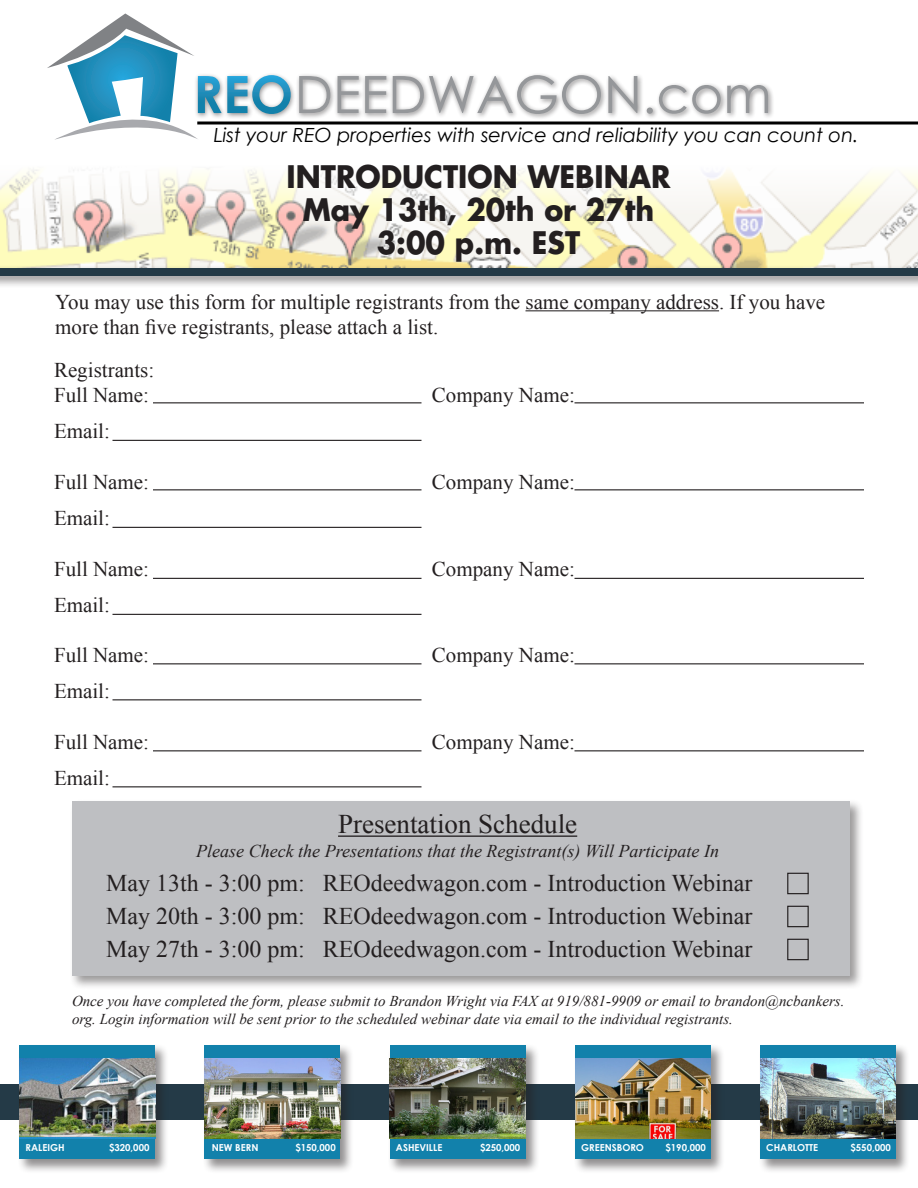
<style>
.page{position:relative;width:918px;height:1188px;background:#fff}
.page>*{position:absolute;margin:0;border:0;box-sizing:border-box;transform-origin:0 0}
.t1{font:51.45px "Century Gothic";color:#95979a}
.t2{font:700 30.15px "Futura Std";color:#231f20;scale:.94 1}
.t3{font:27px "Times New Roman";color:#231f20}
.t4{font:24px "Times New Roman";color:#231f20}
.t5{font:21px/25.5px "Times New Roman";color:#231f20}
.t6{font:italic 19.5px "Century Gothic";color:#000}
.t7{font:italic 18px "Times New Roman";color:#231f20}
.t8{font:italic 15px/18px "Times New Roman";color:#231f20}
.t9{font:700 9.6px "Century Gothic";color:#fff}
.s1{font-weight:700;color:#fff}
</style>
<div class="page">
<div style="left:0;top:1084px;width:918px;height:36px;background:#243a47"></div>
<img style="left:0;top:169px;width:918px;height:95px">
<div style="left:70px;top:799px;width:794px;height:191px;background:#231f20;opacity:.45"></div>
<div style="left:72px;top:801px;width:778px;height:175px;background:#bebfc2"></div>
<div style="left:0;top:264px;width:918px;height:25px;background:#231f20;opacity:.5"></div>
<div style="left:0;top:268px;width:918px;height:8px;background:#243a47"></div>
<hr style="left:153px;top:402px;width:269px;height:1px;background:#231f20">
<hr style="left:338px;top:836px;width:239px;height:1px;background:#231f20">
<div style="left:787px;top:906px;width:22px;height:21px;border:1px solid #231f20"></div>
<div style="left:787px;top:939px;width:22px;height:21px;border:1px solid #231f20"></div>
<hr style="left:574px;top:402px;width:290px;height:1px;background:#231f20">
<hr style="left:112px;top:440px;width:310px;height:1px;background:#231f20">
<hr style="left:153px;top:489px;width:269px;height:1px;background:#231f20">
<hr style="left:574px;top:489px;width:290px;height:1px;background:#231f20">
<hr style="left:112px;top:527px;width:310px;height:1px;background:#231f20">
<hr style="left:153px;top:578px;width:269px;height:1px;background:#231f20">
<hr style="left:574px;top:578px;width:290px;height:1px;background:#231f20">
<hr style="left:112px;top:614px;width:310px;height:1px;background:#231f20">
<hr style="left:153px;top:663px;width:269px;height:1px;background:#231f20">
<hr style="left:574px;top:663px;width:290px;height:1px;background:#231f20">
<hr style="left:112px;top:699px;width:310px;height:1px;background:#231f20">
<hr style="left:153px;top:750px;width:269px;height:1px;background:#231f20">
<hr style="left:574px;top:750px;width:290px;height:1px;background:#231f20">
<hr style="left:112px;top:786px;width:310px;height:1px;background:#231f20">
<div style="left:17px;top:1043px;width:153px;height:131px;background:#231f20;opacity:.5"></div>
<div style="left:20px;top:1046px;width:135px;height:114px;background:#1281ab"></div>
<img style="left:20px;top:1058px;width:135px;height:80px">
<div style="left:202px;top:1043px;width:153px;height:131px;background:#231f20;opacity:.5"></div>
<div style="left:205px;top:1046px;width:135px;height:114px;background:#1281ab"></div>
<img style="left:205px;top:1058px;width:135px;height:80px">
<div style="left:388px;top:1043px;width:152px;height:131px;background:#231f20;opacity:.5"></div>
<div style="left:390px;top:1046px;width:135px;height:114px;background:#1281ab"></div>
<img style="left:390px;top:1058px;width:135px;height:80px">
<div style="left:573px;top:1043px;width:152px;height:131px;background:#231f20;opacity:.5"></div>
<div style="left:575px;top:1046px;width:136px;height:114px;background:#1281ab"></div>
<img style="left:575px;top:1058px;width:136px;height:80px">
<div style="left:758px;top:1043px;width:152px;height:131px;background:#231f20;opacity:.5"></div>
<div style="left:760px;top:1046px;width:136px;height:114px;background:#1281ab"></div>
<img style="left:760px;top:1058px;width:136px;height:80px">
<svg style="left:47px;top:13px;width:152px;height:127px"></svg>
<div style="left:194px;top:72px;width:581px;height:48px;background:#231f20;opacity:.5"></div>
<hr style="left:197px;top:122px;width:721px;height:2px;background:#000">
<hr style="left:526px;top:310px;width:193px;height:1px;background:#231f20">
<div style="left:787px;top:873px;width:22px;height:21px;border:1px solid #231f20"></div>
<p class="t1" style="left:193px;top:59px;width:580px"><span class="s1">REO</span>DEEDWAGON.com</p>
<p class="t6" style="left:214px;top:122px;width:646px">List your REO properties with service and reliability you can count on.</p>
<p class="t2" style="left:287px;top:157px;width:410px">INTRODUCTION WEBINAR</p>
<p class="t2" style="left:303px;top:190px;width:375px">May 13th, 20th or 27th</p>
<p class="t2" style="left:377px;top:223px;width:218px">3:00 p.m. EST</p>
<p class="t5" style="left:55px;top:289px;width:772px">You may use this form for multiple registrants from the same company address. If you have more than five registrants, please attach a list.</p>
<p class="t5" style="left:54px;top:357px;width:102px">Registrants:<br>Full Name:</p>
<p class="t5" style="left:432px;top:382px;width:144px">Company Name:</p>
<p class="t5" style="left:54px;top:418px;width:58px">Email:</p>
<p class="t5" style="left:54px;top:469px;width:97px">Full Name:</p>
<p class="t5" style="left:432px;top:469px;width:144px">Company Name:</p>
<p class="t5" style="left:54px;top:505px;width:58px">Email:</p>
<p class="t5" style="left:54px;top:555px;width:97px">Full Name:</p>
<p class="t5" style="left:432px;top:555px;width:144px">Company Name:</p>
<p class="t5" style="left:54px;top:591px;width:58px">Email:</p>
<p class="t5" style="left:54px;top:642px;width:97px">Full Name:</p>
<p class="t5" style="left:432px;top:642px;width:144px">Company Name:</p>
<p class="t5" style="left:54px;top:678px;width:58px">Email:</p>
<p class="t5" style="left:54px;top:729px;width:97px">Full Name:</p>
<p class="t5" style="left:432px;top:729px;width:144px">Company Name:</p>
<p class="t5" style="left:54px;top:765px;width:58px">Email:</p>
<p class="t3" style="left:338px;top:806px;width:241px">Presentation Schedule</p>
<p class="t7" style="left:196px;top:839px;width:524px">Please Check the Presentations that the Registrant(s) Will Participate In</p>
<p class="t4" style="left:106px;top:867px;width:648px">May 13th - 3:00 pm: REOdeedwagon.com - Introduction Webinar</p>
<p class="t4" style="left:106px;top:900px;width:648px">May 20th - 3:00 pm: REOdeedwagon.com - Introduction Webinar</p>
<p class="t4" style="left:106px;top:933px;width:648px">May 27th - 3:00 pm: REOdeedwagon.com - Introduction Webinar</p>
<p class="t8" style="left:72px;top:991px;width:774px">Once you have completed the form, please submit to Brandon Wright via FAX at 919/881-9909 or email to brandon@ncbankers. org. Login information will be sent prior to the scheduled webinar date via email to the individual registrants.</p>
<p class="t9" style="left:26px;top:1140px;width:41px">RALEIGH</p>
<p class="t9" style="left:109px;top:1140px;width:42px">$320,000</p>
<p class="t9" style="left:212px;top:1140px;width:48px">NEW BERN</p>
<p class="t9" style="left:295px;top:1140px;width:42px">$150,000</p>
<p class="t9" style="left:396px;top:1140px;width:48px">ASHEVILLE</p>
<p class="t9" style="left:480px;top:1140px;width:42px">$250,000</p>
<p class="t9" style="left:581px;top:1140px;width:64px">GREENSBORO</p>
<p class="t9" style="left:666px;top:1140px;width:42px">$190,000</p>
<p class="t9" style="left:766px;top:1140px;width:54px">CHARLOTTE</p>
<p class="t9" style="left:851px;top:1140px;width:42px">$550,000</p>
</div>
